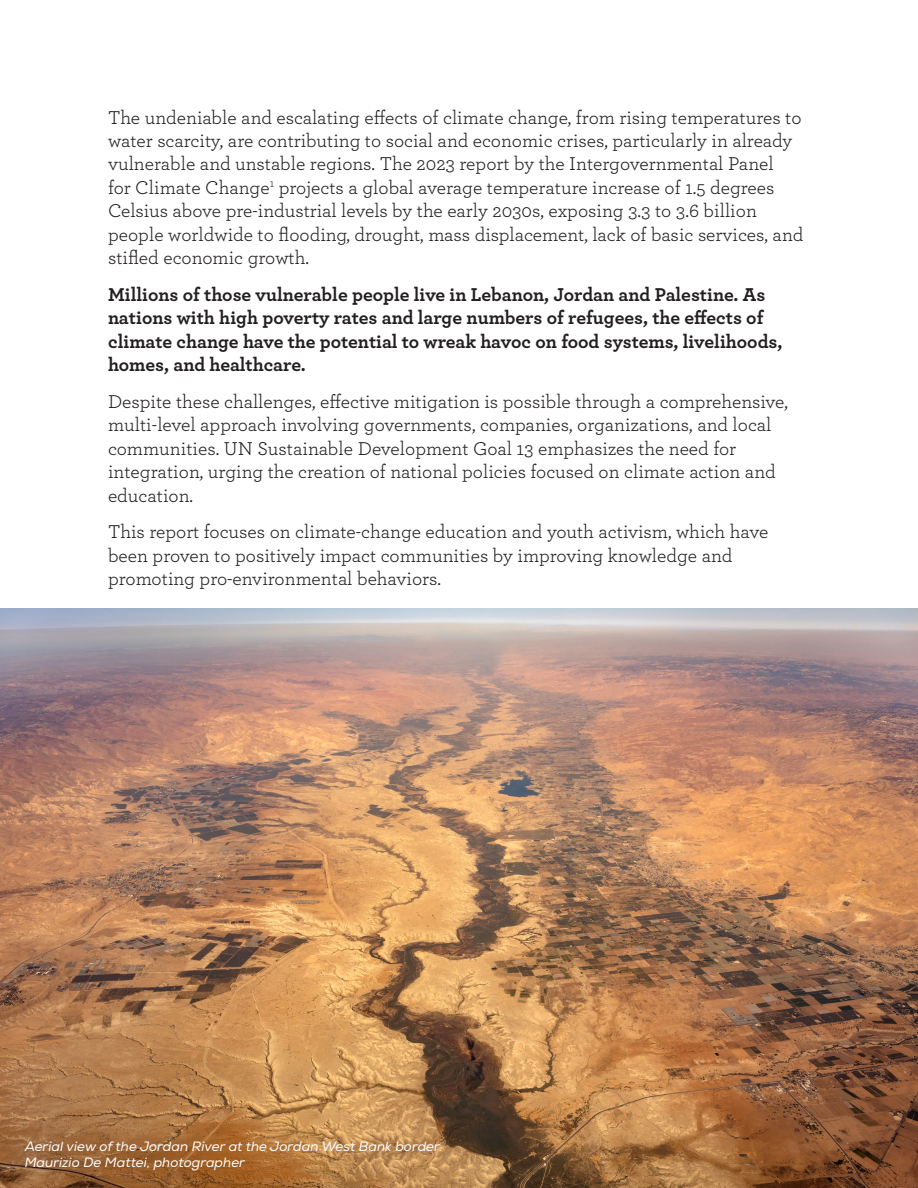
<style>
.page{position:relative;width:918px;height:1188px;background:#fff}
.page>*{position:absolute;margin:0;border:0;box-sizing:border-box;transform-origin:0 0}
.t1{font:19.5px/23.4px "Archer";color:#231f20}
.t2{font:700 19.5px/23.4px "Archer";color:#231f20}
.t3{font:italic 13.5px/16.2px "Nexa";color:#fff}
</style>
<div class="page">
<img style="left:0;top:608px;width:918px;height:580px">
<p class="t1" style="left:108px;top:104px;width:697px">The undeniable and escalating effects of climate change, from rising temperatures to water scarcity, are contributing to social and economic crises, particularly in already vulnerable and unstable regions. The 2023 report by the Intergovernmental Panel<br>for Climate Change<sup>1</sup> projects a global average temperature increase of 1.5 degrees Celsius above pre-industrial levels by the early 2030s, exposing 3.3 to 3.6 billion people worldwide to flooding, drought, mass displacement, lack of basic services, and stifled economic growth.</p>
<p class="t2" style="left:108px;top:281px;width:676px">Millions of those vulnerable people live in Lebanon, Jordan and Palestine. As nations with high poverty rates and large numbers of refugees, the effects of climate change have the potential to wreak havoc on food systems, livelihoods, homes, and healthcare.</p>
<p class="t1" style="left:108px;top:389px;width:681px">Despite these challenges, effective mitigation is possible through a comprehensive, multi-level approach involving governments, companies, organizations, and local communities. UN Sustainable Development Goal 13 emphasizes the need for integration, urging the creation of national policies focused on climate action and education.</p>
<p class="t1" style="left:108px;top:519px;width:662px">This report focuses on climate-change education and youth activism, which have been proven to positively impact communities by improving knowledge and promoting pro-environmental behaviors.</p>
<p class="t3" style="left:25px;top:1138px;width:419px">Aerial view of the Jordan River at the Jordan West Bank border.<br>Maurizio De Mattei, photographer</p>
</div>
